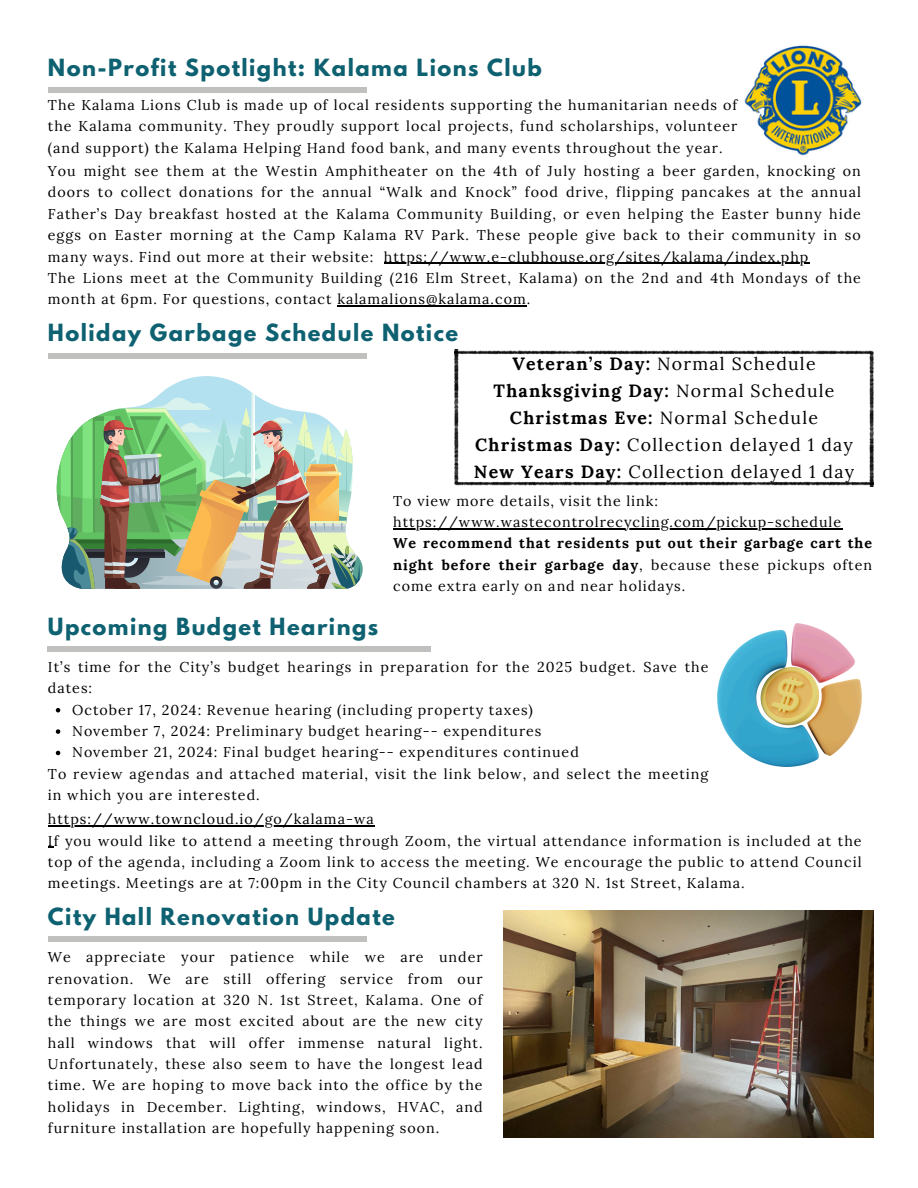
<style>
.page{position:relative;width:918px;height:1188px;background:#fff}
.page>*{position:absolute;margin:0;border:0;box-sizing:border-box;transform-origin:0 0}
.t1{font:700 21px "League Spartan";letter-spacing:.07em;color:#0e6171}
.t2{font:17.7px/27px "Lora";letter-spacing:.07em;color:#000;text-align:center}
.t3{font:14.25px/21.3px "Lora";letter-spacing:.07em;color:#000;text-align:justify}
.t4{font:700 14.25px/21.3px "Lora";letter-spacing:.07em;color:#000;text-align:justify}
.s1{font-weight:700}
.s2{font-weight:400}
</style>
<div class="page">
<div style="left:48px;top:353px;width:319px;height:5px;background:#c0c0be"></div>
<svg style="left:162px;top:376px;width:89px;height:16px"></svg>
<svg style="left:56px;top:392px;width:307px;height:197px;background:#abbb9c"></svg>
<img style="left:744px;top:45px;width:118px;height:111px">
<div style="left:48px;top:646px;width:383px;height:6px;background:#c0c0be"></div>
<img style="left:718px;top:623px;width:144px;height:143px">
<img style="left:455px;top:350px;width:418px;height:136px">
<div style="left:48px;top:88px;width:319px;height:5px;background:#c0c0be"></div>
<div style="left:48px;top:937px;width:319px;height:5px;background:#c0c0be"></div>
<img style="left:503px;top:910px;width:371px;height:228px">
<svg style="left:56px;top:708px;width:4px;height:4px"></svg>
<svg style="left:56px;top:729px;width:4px;height:5px"></svg>
<svg style="left:56px;top:751px;width:4px;height:4px"></svg>
<hr style="left:393px;top:528px;width:449px;height:1px;background:#000">
<hr style="left:384px;top:263px;width:425px;height:1px;background:#000">
<hr style="left:337px;top:305px;width:190px;height:2px;background:#000">
<hr style="left:48px;top:825px;width:327px;height:1px;background:#000">
<p class="t1" style="left:48px;top:57px;width:495px">Non-Profit Spotlight: Kalama Lions Club</p>
<p class="t3" style="left:48px;top:94px;width:691px">The Kalama Lions Club is made up of local residents supporting the humanitarian needs of the Kalama community. They proudly support local projects, fund scholarships, volunteer (and support) the Kalama Helping Hand food bank, and many events throughout the year.</p>
<p class="t3" style="left:48px;top:160px;width:814px">You might see them at the Westin Amphitheater on the 4th of July hosting a beer garden, knocking on doors to collect donations for the annual “Walk and Knock” food drive, flipping pancakes at the annual Father’s Day breakfast hosted at the Kalama Community Building, or even helping the Easter bunny hide eggs on Easter morning at the Camp Kalama RV Park. These people give back to their community in so many ways. Find out more at their website:</p>
<p class="t3" style="left:48px;top:246px;width:814px;text-align:left;text-indent:336px">https://www.e-clubhouse.org/sites/kalama/index.php<br>The Lions meet at the Community Building (216 Elm Street, Kalama) on the 2nd and 4th Mondays of the month at 6pm. For questions, contact kalamalions@kalama.com.</p>
<p class="t1" style="left:48px;top:322px;width:412px">Holiday Garbage Schedule Notice</p>
<p class="t2" style="left:474px;top:350px;width:382px"><span class="s1">Veteran’s Day:</span> Normal Schedule <span class="s1">Thanksgiving Day:</span> Normal Schedule <span class="s1">Christmas Eve:</span> Normal Schedule <span class="s1">Christmas Day:</span> Collection delayed 1 day <span class="s1">New Years Day:</span> Collection delayed 1 day</p>
<p class="t3" style="left:393px;top:490px;width:267px">To view more details, visit the link:</p>
<h1 class="t3" style="left:393px;top:511px;width:450px">https://www.wastecontrolrecycling.com/pickup-schedule</h1>
<p class="t4" style="left:393px;top:533px;width:480px">We recommend that residents put out their garbage cart the night before their garbage day<span class="s2">, because these pickups often come extra early on and near holidays.</span></p>
<h1 class="t1" style="left:48px;top:616px;width:332px">Upcoming Budget Hearings</h1>
<p class="t3" style="left:48px;top:656px;width:662px">It’s time for the City’s budget hearings in preparation for the 2025 budget. Save the dates:</p>
<p class="t3" style="left:72px;top:699px;width:462px">October 17, 2024: Revenue hearing (including property taxes)</p>
<p class="t3" style="left:72px;top:720px;width:471px">November 7, 2024: Preliminary budget hearing-- expenditures</p>
<h2 class="t3" style="left:72px;top:742px;width:508px">November 21, 2024: Final budget hearing-- expenditures continued</h2>
<p class="t3" style="left:48px;top:763px;width:662px">To review agendas and attached material, visit the link below, and select the meeting in which you are interested.</p>
<p class="t3" style="left:48px;top:808px;width:327px">https://www.towncloud.io/go/kalama-wa</p>
<p class="t3" style="left:48px;top:830px;width:815px">If you would like to attend a meeting through Zoom, the virtual attendance information is included at the top of the agenda, including a Zoom link to access the meeting. We encourage the public to attend Council meetings. Meetings are at 7:00pm in the City Council chambers at 320 N. 1st Street, Kalama.</p>
<p class="t1" style="left:48px;top:906px;width:348px">City Hall Renovation Update</p>
<h1 class="t3" style="left:48px;top:946px;width:436px">We appreciate your patience while we are under renovation. We are still offering service from our temporary location at 320 N. 1st Street, Kalama. One of the things we are most excited about are the new city hall windows that will offer immense natural light.<br>Unfortunately, these also seem to have the longest lead time. We are hoping to move back into the office by the holidays in December. Lighting, windows, HVAC, and furniture installation are hopefully happening soon.</h1>
</div>
